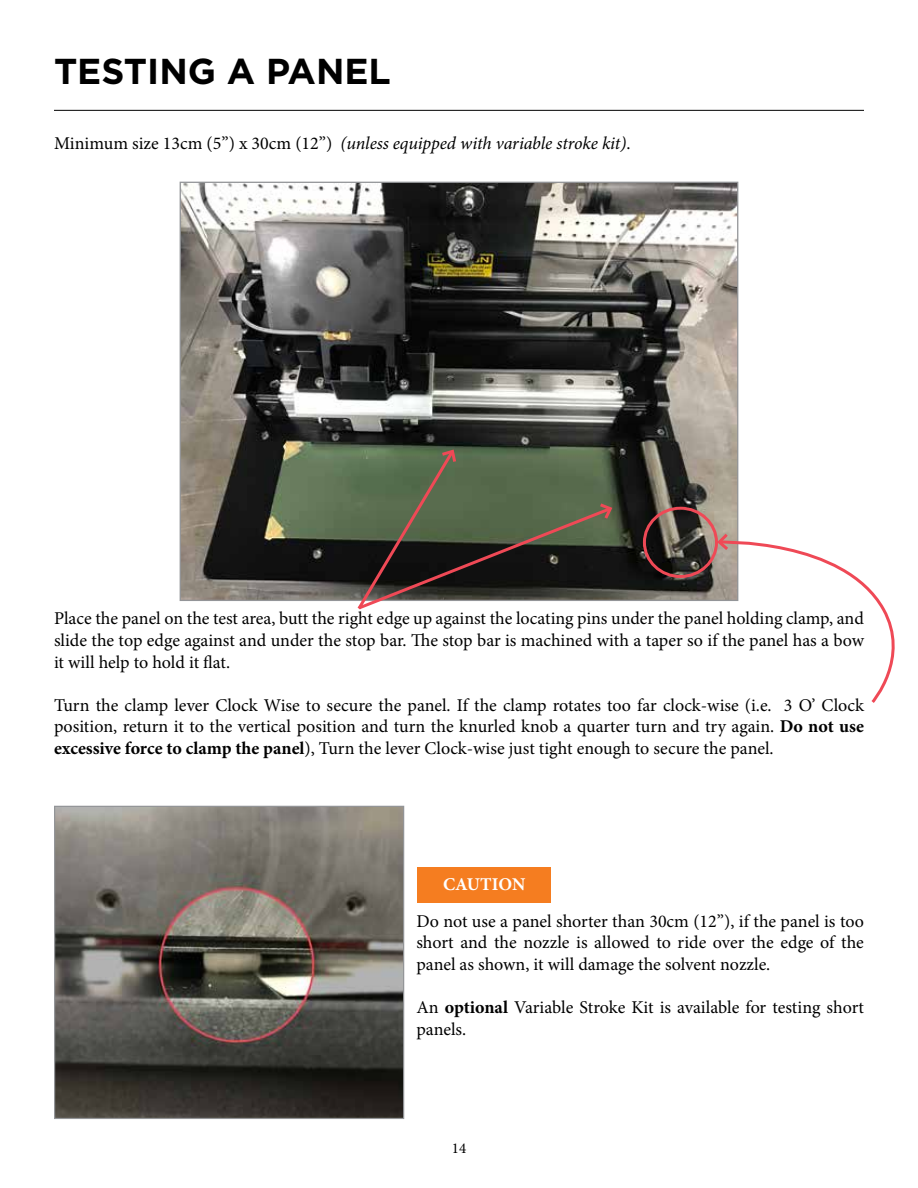
<style>
.page{position:relative;width:918px;height:1188px;background:#fff}
.page>*{position:absolute;margin:0;border:0;box-sizing:border-box;transform-origin:0 0}
.t1{font:700 36px "Gotham HTF";color:#000}
.t2{font:18px/21.6px "Minion Pro";letter-spacing:-.005em;color:#000;text-align:justify}
.t3{font:italic 18px "Minion Pro";letter-spacing:-.01em;color:#000}
.t4{font:700 18px "Minion Pro";letter-spacing:-.005em;color:#fff}
.t5{font:15px "Minion Pro";color:#000}
.s1{font-style:normal}
.s2{font-weight:700}
</style>
<div class="page">
<img style="left:182px;top:184px;width:554px;height:415px">
<svg style="left:355px;top:447px;width:259px;height:163px;background:#525746"></svg>
<hr style="left:54px;top:110px;width:810px;height:1px;background:#000">
<div style="left:417px;top:868px;width:134px;height:35px;background:#f57d20"></div>
<img style="left:56px;top:808px;width:346px;height:309px">
<div style="left:54px;top:806px;width:350px;height:313px;border:1px solid #939598"></div>
<svg style="left:715px;top:531px;width:180px;height:172px"></svg>
<div style="left:643px;top:507px;width:75px;height:71px;border:3px solid #ef4956;border-radius:50%"></div>
<h1 class="t1" style="left:54px;top:51px;width:338px">TESTING A PANEL</h1>
<p class="t3" style="left:54px;top:131px;width:578px"><span class="s1">Minimum size 13cm (5”) x 30cm (12”)</span> (unless equipped with variable stroke kit)<span class="s1">.</span></p>
<p class="t2" style="left:54px;top:608px;width:812px">Place the panel on the test area, butt the right edge up against the locating pins under the panel holding clamp, and slide the top edge against and under the stop bar. The stop bar is machined with a taper so if the panel has a bow it will help to hold it flat.</p>
<p class="t2" style="left:54px;top:694px;width:812px">Turn the clamp lever Clock Wise to secure the panel. If the clamp rotates too far clock-wise (i.e. 3 O’ Clock position, return it to the vertical position and turn the knurled knob a quarter turn and try again. <span class="s2">Do not use excessive force to clamp the panel</span>), Turn the lever Clock-wise just tight enough to secure the panel.</p>
<p class="t4" style="left:443px;top:871px;width:84px">CAUTION</p>
<p class="t2" style="left:416px;top:910px;width:449px">Do not use a panel shorter than 30cm (12”), if the panel is too short and the nozzle is allowed to ride over the edge of the panel as shown, it will damage the solvent nozzle.</p>
<p class="t2" style="left:416px;top:997px;width:449px">An <span class="s2">optional</span> Variable Stroke Kit is available for testing short panels.</p>
<p class="t5" style="left:452px;top:1138px;width:16px">14</p>
</div>
